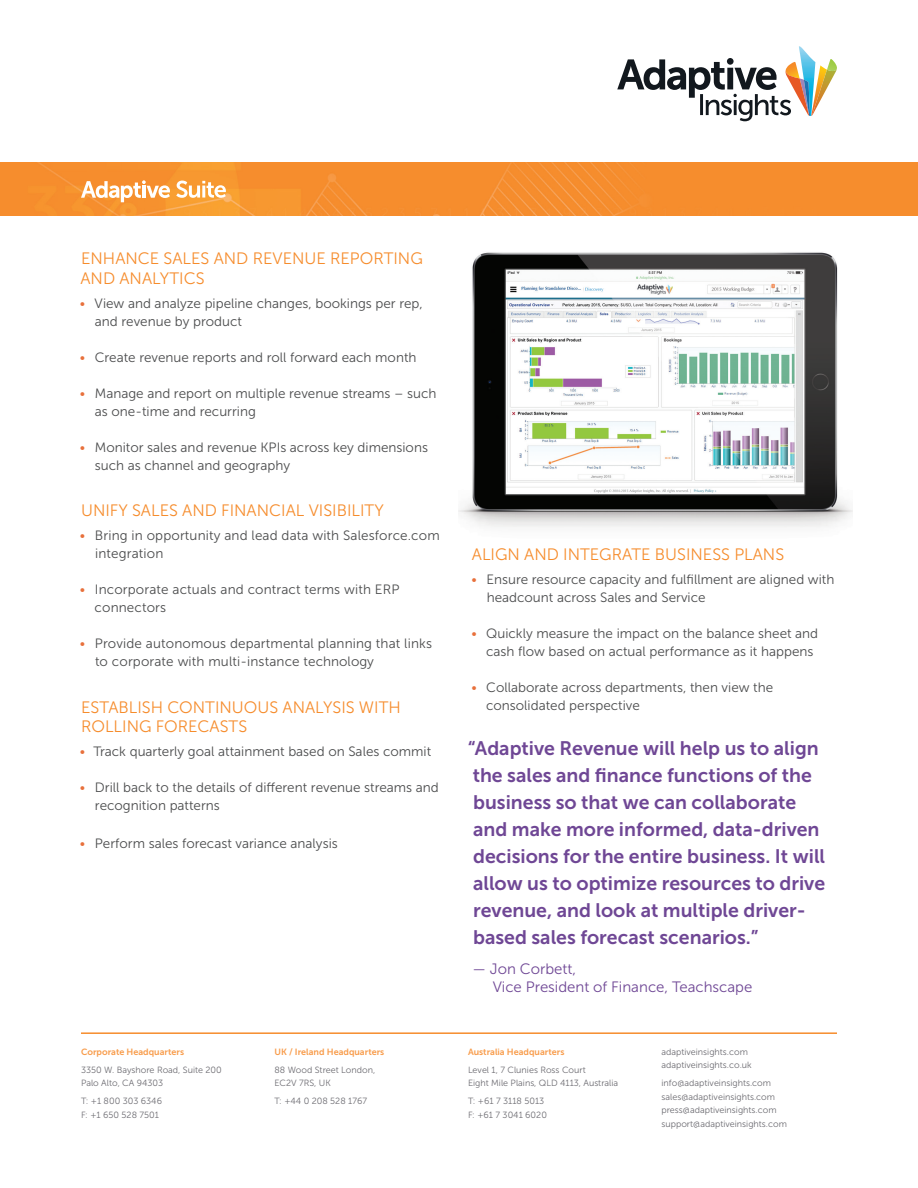
<style>
.page{position:relative;width:918px;height:1188px;background:#fff}
.page>*{position:absolute;margin:0;border:0;box-sizing:border-box;transform-origin:0 0}
.t1{font:19.5px/27px "Museo Sans 700";color:#6f4795}
.t2{font:16.5px/19.5px "Museo Sans 300";color:#f68c2c}
.t3{font:15px/18px "Museo Sans 300";color:#6f4795}
.t4{font:13.5px/18px "Museo Sans 300";color:#4b4c4d}
.t5{font:9px/13.5px "Museo Sans 300";color:#6c6b71}
.t6{font:9px "Museo Sans 700";color:#f89c4b}
.s1{color:#e8703b}
</style>
<div class="page">
<img style="left:0;top:162px;width:918px;height:54px">
<hr style="left:81px;top:1032px;width:756px;height:2px;background:#f68c2c">
<svg style="left:617px;top:46px;width:220px;height:75px"></svg>
<svg style="left:176px;top:181px;width:50px;height:17px"></svg>
<svg style="left:81px;top:180px;width:89px;height:22px"></svg>
<img style="left:458px;top:252px;width:395px;height:276px">
<p class="t2" style="left:80px;top:249px;width:344px">ENHANCE SALES AND REVENUE REPORTING<br>AND ANALYTICS</p>
<p class="t4" style="left:95px;top:294px;width:329px;text-indent:-15px"><span class="s1">•</span> View and analyze pipeline changes, bookings per rep, and revenue by product</p>
<p class="t4" style="left:80px;top:348px;width:338px"><span class="s1">•</span> Create revenue reports and roll forward each month</p>
<p class="t4" style="left:95px;top:384px;width:343px;text-indent:-15px"><span class="s1">•</span> Manage and report on multiple revenue streams – such as one-time and recurring</p>
<p class="t4" style="left:95px;top:438px;width:335px;text-indent:-15px"><span class="s1">•</span> Monitor sales and revenue KPIs across key dimensions such as channel and geography</p>
<p class="t2" style="left:81px;top:501px;width:304px">UNIFY SALES AND FINANCIAL VISIBILITY</p>
<p class="t4" style="left:95px;top:527px;width:346px;text-indent:-15px"><span class="s1">•</span> Bring in opportunity and lead data with Salesforce.com integration</p>
<p class="t4" style="left:95px;top:581px;width:306px;text-indent:-15px"><span class="s1">•</span> Incorporate actuals and contract terms with ERP connectors</p>
<p class="t4" style="left:95px;top:635px;width:339px;text-indent:-15px"><span class="s1">•</span> Provide autonomous departmental planning that links to corporate with multi-instance technology</p>
<p class="t2" style="left:81px;top:697px;width:321px">ESTABLISH CONTINUOUS ANALYSIS WITH<br>ROLLING FORECASTS</p>
<p class="t4" style="left:80px;top:743px;width:353px"><span class="s1">•</span> Track quarterly goal attainment based on Sales commit</p>
<p class="t4" style="left:95px;top:779px;width:345px;text-indent:-15px"><span class="s1">•</span> Drill back to the details of different revenue streams and recognition patterns</p>
<p class="t4" style="left:80px;top:834px;width:259px"><span class="s1">•</span> Perform sales forecast variance analysis</p>
<p class="t6" style="left:81px;top:1047px;width:105px">Corporate Headquarters</p>
<p class="t5" style="left:81px;top:1063px;width:142px">3350 W. Bayshore Road, Suite 200<br>Palo Alto, CA 94303</p>
<p class="t5" style="left:81px;top:1095px;width:83px">T: +1 800 303 6346<br>F: +1 650 528 7501</p>
<p class="t6" style="left:274px;top:1047px;width:111px">UK / Ireland Headquarters</p>
<p class="t5" style="left:274px;top:1063px;width:102px">88 Wood Street London,<br>EC2V 7RS, UK</p>
<p class="t5" style="left:274px;top:1095px;width:94px">T: +44 0 208 528 1767</p>
<p class="t2" style="left:472px;top:545px;width:314px">ALIGN AND INTEGRATE BUSINESS PLANS</p>
<p class="t4" style="left:487px;top:571px;width:349px;text-indent:-15px"><span class="s1">•</span> Ensure resource capacity and fulfillment are aligned with headcount across Sales and Service</p>
<p class="t4" style="left:486px;top:625px;width:334px;text-indent:-15px"><span class="s1">•</span> Quickly measure the impact on the balance sheet and cash flow based on actual performance as it happens</p>
<p class="t4" style="left:486px;top:679px;width:289px;text-indent:-15px"><span class="s1">•</span> Collaborate across departments, then view the consolidated perspective</p>
<p class="t1" style="left:468px;top:735px;width:359px">“Adaptive Revenue will help us to align the sales and finance functions of the business so that we can collaborate and make more informed, data-driven decisions for the entire business. It will allow us to optimize resources to drive revenue, and look at multiple driver&shy;based sales forecast scenarios.”</p>
<p class="t3" style="left:493px;top:960px;width:261px;text-indent:-20px">— Jon Corbett,<br>Vice President of Finance, Teachscape</p>
<p class="t6" style="left:468px;top:1047px;width:98px">Australia Headquarters</p>
<p class="t5" style="left:468px;top:1063px;width:152px">Level 1, 7 Clunies Ross Court<br>Eight Mile Plains, QLD 4113, Australia</p>
<p class="t5" style="left:468px;top:1095px;width:80px">T: +61 7 3118 5013<br>F: +61 7 3041 6020</p>
<p class="t5" style="left:662px;top:1045px;width:92px">adaptiveinsights.com adaptiveinsights.co.uk</p>
<p class="t5" style="left:662px;top:1077px;width:127px">info@adaptiveinsights.com sales@adaptiveinsights.com press@adaptiveinsights.com support@adaptiveinsights.com</p>
</div>
